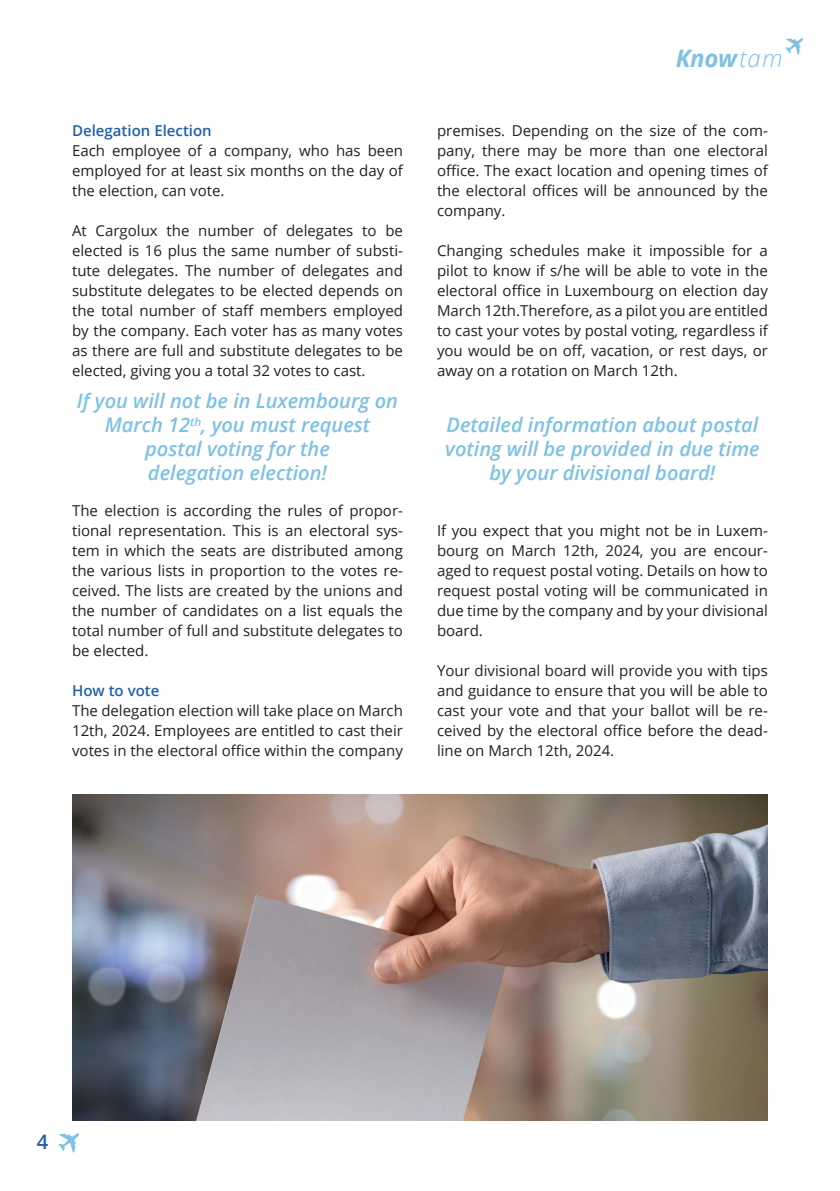
<style>
.page{position:relative;width:840px;height:1191px;background:#fff}
.page>*{position:absolute;margin:0;border:0;box-sizing:border-box;transform-origin:0 0}
.t1{font:italic 700 24px "Open Sans";color:#7dc1e3}
.t2{font:italic 600 20px/24px "Open Sans";color:#7dc1e3;text-align:center}
.t3{font:600 20px "Open Sans";color:#1e60ae}
.t4{font:15px/20px "Open Sans";color:#231f20;text-align:justify}
.t5{font:600 15px "Open Sans";color:#1e60ae}
.s1{font-weight:300}
</style>
<div class="page">
<svg style="left:785px;top:38px;width:17px;height:17px"></svg>
<img style="left:72px;top:794px;width:695px;height:326px">
<svg style="left:58px;top:1133px;width:21px;height:19px"></svg>
<p class="t5" style="left:72px;top:120px;width:141px">Delegation Election</p>
<p class="t4" style="left:72px;top:140px;width:332px">Each employee of a company, who has been employed for at least six months on the day of the election, can vote.</p>
<p class="t4" style="left:72px;top:220px;width:332px">At Cargolux the number of delegates to be elected is 16 plus the same number of substi&shy;tute delegates. The number of delegates and substitute delegates to be elected depends on the total number of staff members employed by the company. Each voter has as many votes as there are full and substitute delegates to be elected, giving you a total 32 votes to cast.</p>
<h2 class="t2" style="left:77px;top:388px;width:322px">If you will not be in Luxembourg on<br>March 12<sup>th</sup>, you must request postal voting for the<br>delegation election!</h2>
<p class="t4" style="left:72px;top:500px;width:332px">The election is according the rules of propor&shy;tional representation. This is an electoral sys&shy;tem in which the seats are distributed among the various lists in proportion to the votes re&shy;ceived. The lists are created by the unions and the number of candidates on a list equals the total number of full and substitute delegates to be elected.</p>
<p class="t5" style="left:72px;top:680px;width:89px">How to vote</p>
<p class="t4" style="left:72px;top:700px;width:332px">The delegation election will take place on March 12th, 2024. Employees are entitled to cast their votes in the electoral office within the company</p>
<h1 class="t1" style="left:675px;top:42px;width:108px">Know<span class="s1">tam</span></h1>
<p class="t4" style="left:437px;top:120px;width:332px">premises. Depending on the size of the com&shy;pany, there may be more than one electoral office. The exact location and opening times of the electoral offices will be announced by the company.</p>
<p class="t4" style="left:437px;top:240px;width:332px">Changing schedules make it impossible for a pilot to know if s/he will be able to vote in the electoral office in Luxembourg on election day March 12th.Therefore, as a pilot you are entitled to cast your votes by postal voting, regardless if you would be on off, vacation, or rest days, or away on a rotation on March 12th.</p>
<h2 class="t2" style="left:445px;top:412px;width:316px">Detailed information about postal voting will be provided in due time by your divisional board!</h2>
<p class="t4" style="left:437px;top:520px;width:332px">If you expect that you might not be in Luxem&shy;bourg on March 12th, 2024, you are encour&shy;aged to request postal voting. Details on how to request postal voting will be communicated in due time by the company and by your divisional board.</p>
<p class="t4" style="left:437px;top:660px;width:332px">Your divisional board will provide you with tips and guidance to ensure that you will be able to cast your vote and that your ballot will be re&shy;ceived by the electoral office before the dead&shy;line on March 12th, 2024.</p>
<h2 class="t3" style="left:37px;top:1127px;width:13px">4</h2>
</div>
